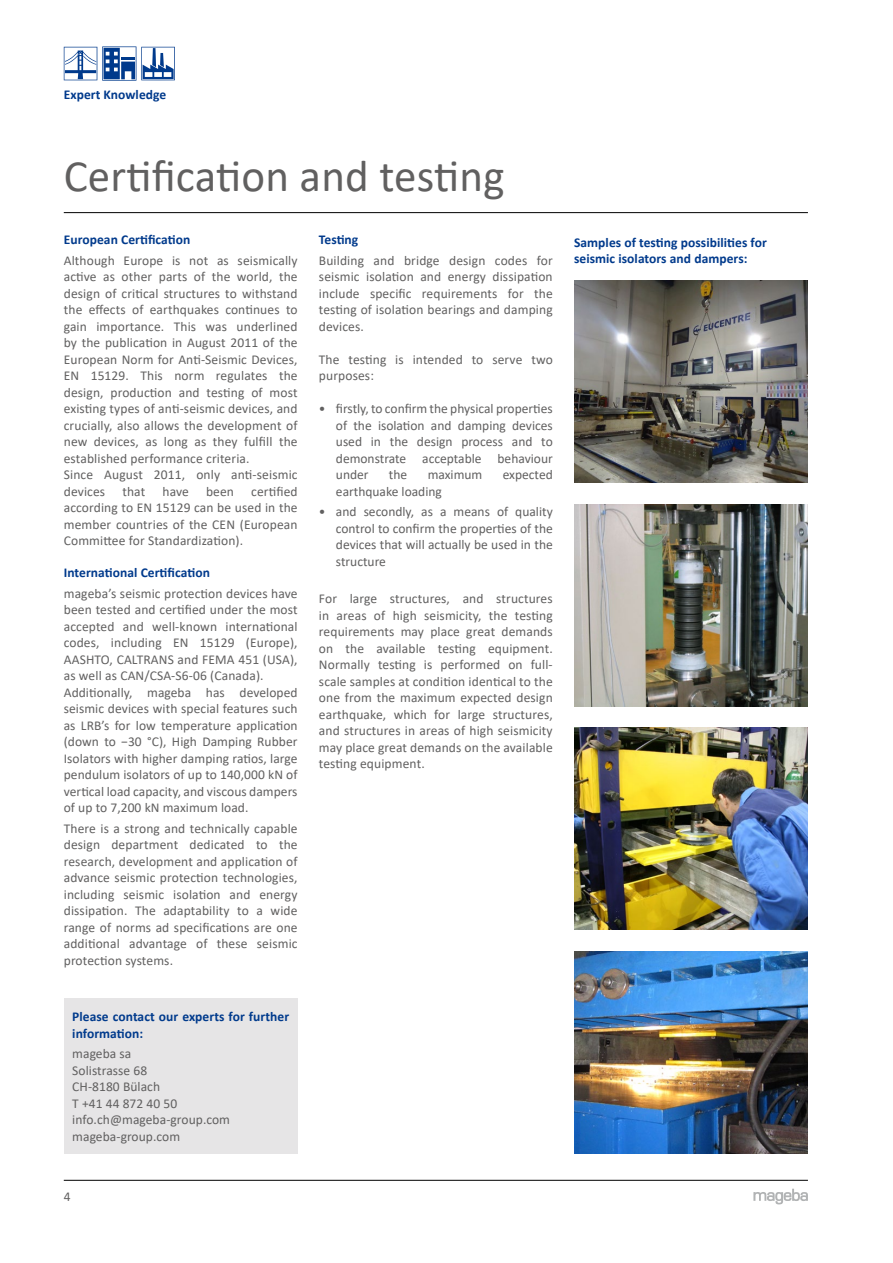
<style>
.page{position:relative;width:893px;height:1263px;background:#fff}
.page>*{position:absolute;margin:0;border:0;box-sizing:border-box;transform-origin:0 0}
.t1{font:45px "Calibri";letter-spacing:.005em;color:#616060}
.t2{font:13.5px/16.5px "Calibri";letter-spacing:.01em;color:#616060;text-align:justify}
.t3{font:700 13.5px/16.5px "Calibri";letter-spacing:.005em;color:#003a8c}
</style>
<div class="page">
<hr style="left:64px;top:1180px;width:744px;height:1px;background:#000">
<hr style="left:64px;top:212px;width:744px;height:1px;background:#000">
<svg style="left:753px;top:1189px;width:55px;height:15px"></svg>
<svg style="left:64px;top:47px;width:111px;height:34px"></svg>
<img style="left:574px;top:727px;width:234px;height:202px">
<img style="left:574px;top:281px;width:234px;height:202px">
<img style="left:574px;top:504px;width:234px;height:202px">
<img style="left:574px;top:951px;width:234px;height:202px">
<div style="left:64px;top:998px;width:234px;height:156px;background:#e6e5e6"></div>
<p class="t3" style="left:64px;top:86px;width:104px">Expert Knowledge</p>
<h1 class="t1" style="left:64px;top:145px;width:442px">Certification and testing</h1>
<p class="t3" style="left:64px;top:231px;width:128px">European Certification</p>
<p class="t2" style="left:64px;top:252px;width:235px;text-align:left">Although Europe is not as seismically active as other parts of the world, the design of critical structures to withstand the effects of earthquakes continues to gain importance. This was underlined by the publication in August 2011 of the European Norm for Anti-Seismic Devices, EN 15129. This norm regulates the design, production and testing of most existing types of anti-seismic devices, and crucially, also allows the development of new devices, as long as they fulfill the established performance criteria.<br>Since August 2011, only anti-seismic devices</p>
<p class="t3" style="left:319px;top:231px;width:41px">Testing</p>
<p class="t2" style="left:319px;top:252px;width:235px">Building and bridge design codes for seismic isolation and energy dissipation include specific requirements for the testing of isolation bearings and damping devices.</p>
<p class="t2" style="left:319px;top:351px;width:235px">The testing is intended to serve two purposes:</p>
<p class="t2" style="left:336px;top:400px;width:218px;text-indent:-17px">• firstly, to confirm the physical properties of the isolation and damping devices used in the design process and to demonstrate acceptable behaviour under</p>
<p class="t2" style="left:389px;top:466px;width:20px">the</p>
<p class="t2" style="left:428px;top:466px;width:56px">maximum</p>
<p class="t2" style="left:503px;top:466px;width:52px">expected</p>
<p class="t2" style="left:336px;top:483px;width:107px">earthquake loading</p>
<p class="t2" style="left:336px;top:503px;width:218px;text-indent:-17px">• and secondly, as a means of quality control to confirm the properties of the devices that will actually be used in the structure</p>
<p class="t2" style="left:319px;top:590px;width:235px">For large structures, and structures in areas of high seismicity, the testing requirements may place great demands on the available testing equipment.<br>Normally testing is performed on full&shy;scale samples at condition identical to the one from the maximum expected design earthquake, which for large structures, and structures in areas of high seismicity may place great demands on the available testing equipment.</p>
<p class="t2" style="left:64px;top:483px;width:235px;text-indent:187px">certified according to EN 15129 can be used in the member countries of the CEN (European Committee for Standardization).</p>
<p class="t2" style="left:122px;top:483px;width:24px">that</p>
<p class="t2" style="left:162px;top:483px;width:28px">have</p>
<p class="t2" style="left:206px;top:483px;width:30px">been</p>
<p class="t3" style="left:64px;top:564px;width:148px">International Certification</p>
<p class="t2" style="left:64px;top:585px;width:235px;text-align:left">mageba’s seismic protection devices have been tested and certified under the most accepted and well-known international codes, including EN 15129 (Europe), AASHTO, CALTRANS and FEMA 451 (USA), as well as CAN/CSA-S6-06 (Canada).<br>Additionally, mageba has developed seismic devices with special features such as LRB’s for low temperature application (down to −30 °C), High Damping Rubber Isolators with higher damping ratios, large pendulum isolators of up to 140,000 kN of vertical load capacity, and viscous dampers of up to 7,200 kN maximum load.</p>
<p class="t2" style="left:64px;top:820px;width:235px">There is a strong and technically capable design department dedicated to the research, development and application of advance seismic protection technologies, including seismic isolation and energy dissipation. The adaptability to a wide range of norms ad specifications are one additional advantage of these seismic protection systems.</p>
<p class="t3" style="left:72px;top:1008px;width:218px">Please contact our experts for further information:</p>
<p class="t2" style="left:72px;top:1045px;width:159px;text-align:left">mageba sa<br>Solistrasse 68<br>CH-8180 Bülach<br>T +41 44 872 40 50 info.ch@mageba-group.com mageba-group.com</p>
<p class="t2" style="left:64px;top:1188px;width:8px">4</p>
<p class="t3" style="left:574px;top:234px;width:194px">Samples of testing possibilities for seismic isolators and dampers:</p>
</div>
